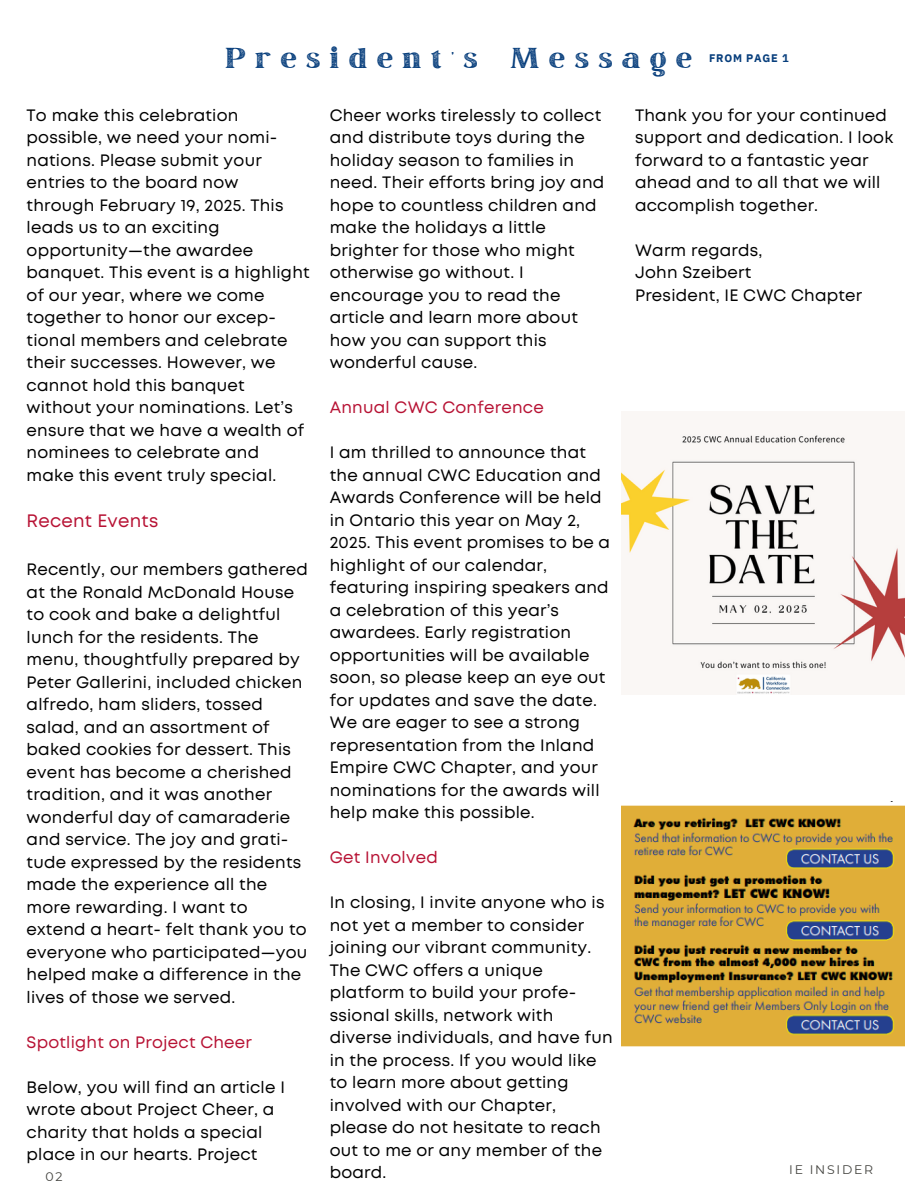
<style>
.page{position:relative;width:918px;height:1188px;background:#fff}
.page>*{position:absolute;margin:0;border:0;box-sizing:border-box;transform-origin:0 0}
.t1{font:34.35px "March Rough";letter-spacing:.28em;color:#073e7c}
.t2{font:18px "Mont";letter-spacing:.015em;color:#b71234}
.t3{font:16.5px/22.5px "Mont";letter-spacing:.015em;color:#000}
.t4{font:16.5px "Mont";letter-spacing:.015em;color:#b71234}
.t5{font:12.45px "Montserrat";letter-spacing:.14em;color:#444440}
.t6{font:700 10.95px "IBM Plex Sans";letter-spacing:.07em;color:#073e7c}
</style>
<div class="page">
<img style="left:622px;top:433px;width:282px;height:262px">
<img style="left:622px;top:801px;width:282px;height:246px">
<h2 class="t1" style="left:226px;top:42px;width:468px">President’s Message</h2>
<h2 class="t6" style="left:709px;top:51px;width:81px">FROM PAGE 1</h2>
<h2 class="t3" style="left:27px;top:105px;width:285px">To make this celebration possible, we need your nomi&shy;nations. Please submit your entries to the board now through February 19, 2025. This leads us to an exciting opportunity—the awardee banquet. This event is a highlight of our year, where we come together to honor our excep&shy;tional members and celebrate their successes. However, we cannot hold this banquet without your nominations. Let’s ensure that we have a wealth of nominees to celebrate and make this event truly special.</h2>
<h2 class="t2" style="left:27px;top:514px;width:133px">Recent Events</h2>
<h2 class="t3" style="left:27px;top:559px;width:283px">Recently, our members gathered at the Ronald McDonald House to cook and bake a delightful lunch for the residents. The menu, thoughtfully prepared by<br>Peter Gallerini, included chicken alfredo, ham sliders, tossed salad, and an assortment of baked cookies for dessert. This event has become a cherished tradition, and it was another wonderful day of camaraderie and service. The joy and grati&shy;tude expressed by the residents made the experience all the more rewarding. I want to extend a heart- felt thank you to everyone who participated—you helped make a difference in the lives of those we served.</h2>
<p class="t4" style="left:27px;top:1036px;width:227px">Spotlight on Project Cheer</p>
<h2 class="t3" style="left:27px;top:1077px;width:260px">Below, you will find an article I wrote about Project Cheer, a charity that holds a special place in our hearts. Project</h2>
<h2 class="t3" style="left:635px;top:105px;width:260px">Thank you for your continued support and dedication. I look forward to a fantastic year ahead and to all that we will accomplish together.</h2>
<p class="t3" style="left:635px;top:240px;width:229px">Warm regards,<br>John Szeibert<br>President, IE CWC Chapter</p>
<h2 class="t3" style="left:330px;top:105px;width:276px">Cheer works tirelessly to collect and distribute toys during the holiday season to families in need. Their efforts bring joy and hope to countless children and make the holidays a little brighter for those who might otherwise go without. I encourage you to read the article and learn more about how you can support this wonderful cause.</h2>
<h2 class="t4" style="left:330px;top:401px;width:216px">Annual CWC Conference</h2>
<h2 class="t3" style="left:330px;top:442px;width:282px">I am thrilled to announce that the annual CWC Education and<br>Awards Conference will be held in Ontario this year on May 2,<br>2025. This event promises to be a highlight of our calendar, featuring inspiring speakers and a celebration of this year’s awardees. Early registration opportunities will be available soon, so please keep an eye out for updates and save the date.<br>We are eager to see a strong representation from the Inland<br>Empire CWC Chapter, and your nominations for the awards will help make this possible.</h2>
<h2 class="t4" style="left:330px;top:851px;width:110px">Get Involved</h2>
<h2 class="t3" style="left:330px;top:892px;width:284px">In closing, I invite anyone who is not yet a member to consider joining our vibrant community.<br>The CWC offers a unique platform to build your profe&shy;ssional skills, network with diverse individuals, and have fun in the process. If you would like to learn more about getting involved with our Chapter, please do not hesitate to reach out to me or any member of the board.</h2>
<p class="t5" style="left:789px;top:1162px;width:85px">IE INSIDER</p>
<h1 class="t5" style="left:45px;top:1168px;width:19px">02</h1>
</div>
